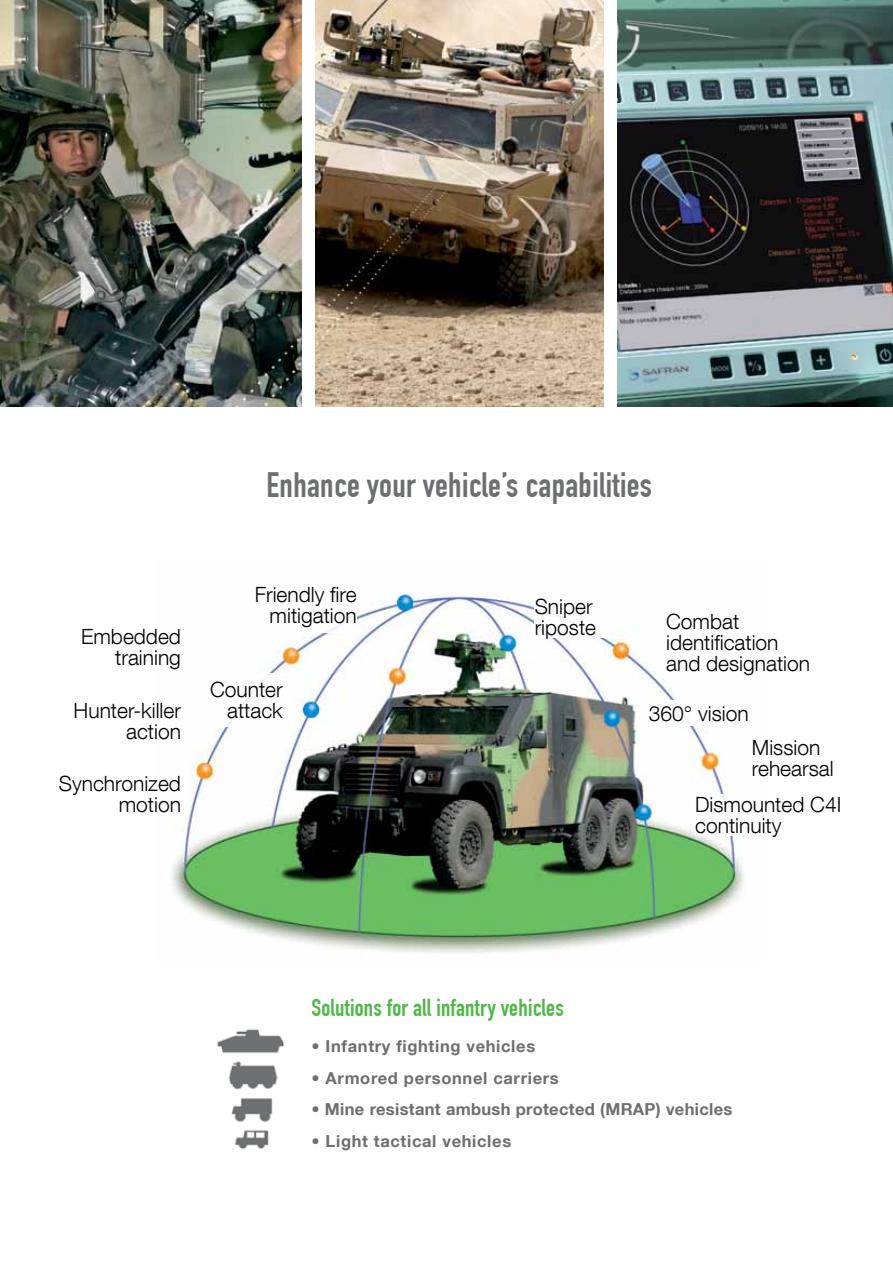
<style>
.page{position:relative;width:893px;height:1263px;background:#fff}
.page>*{position:absolute;margin:0;border:0;box-sizing:border-box;transform-origin:0 0}
.t1{font:34.5px "DIN Engschrift LT";letter-spacing:.01em;color:#6d6e71}
.t2{font:24px "DIN Engschrift LT";color:#50b848}
.t3{font:300 21px/21px "Helvetica Neue LT Com";color:#000;text-align:right}
.t4{font:700 16.5px "Helvetica Neue LT Com";letter-spacing:.04em;color:#6d6e71}
.t5{font:700 16.5px "Helvetica Neue LT Com";letter-spacing:.02em;color:#6d6e71}
.s1{font-weight:300}
</style>
<div class="page">
<img style="left:0;top:0;width:893px;height:407px">
<div style="left:302px;top:0;width:13px;height:455px;background:#fff"></div>
<div style="left:604px;top:0;width:13px;height:455px;background:#fff"></div>
<img style="left:217px;top:1029px;width:67px;height:61px">
<img style="left:231px;top:1098px;width:42px;height:24px">
<img style="left:235px;top:1130px;width:34px;height:20px">
<img style="left:172px;top:593px;width:571px;height:360px">
<div style="left:535px;top:595px;width:75px;height:43px;background:#fff"></div>
<div style="left:196px;top:673px;width:87px;height:54px;background:#fff"></div>
<div style="left:649px;top:700px;width:133px;height:26px;background:#fff"></div>
<div style="left:695px;top:794px;width:198px;height:42px;background:#fff"></div>
<div style="left:181px;top:578px;width:176px;height:54px;background:#fff"></div>
<div style="left:48px;top:620px;width:133px;height:53px;background:#fff"></div>
<div style="left:57px;top:694px;width:124px;height:53px;background:#fff"></div>
<div style="left:666px;top:609px;width:165px;height:67px;background:#fff"></div>
<h1 class="t1" style="left:266px;top:464px;width:387px">Enhance your vehicle’s capabilities</h1>
<p class="t3" style="left:81px;top:625px;width:101px">Embedded training</p>
<p class="t3" style="left:74px;top:699px;width:109px">Hunter-killer action</p>
<p class="t3" style="left:59px;top:773px;width:124px">Synchronized motion</p>
<p class="t3" style="left:255px;top:584px;width:103px">Friendly fire mitigation</p>
<p class="t3" style="left:210px;top:679px;width:74px">Counter attack</p>
<p class="t3" style="left:535px;top:595px;width:63px;text-align:left">Sniper riposte</p>
<p class="t3" style="left:666px;top:611px;width:145px;text-align:left">Combat identification and designation</p>
<p class="t3" style="left:649px;top:702px;width:101px">360° vision</p>
<p class="t3" style="left:752px;top:737px;width:83px;text-align:left">Mission rehearsal</p>
<p class="t3" style="left:695px;top:793px;width:148px;text-align:left">Dismounted C4I continuity</p>
<p class="t2" style="left:311px;top:994px;width:254px">Solutions for all infantry vehicles</p>
<p class="t4" style="left:311px;top:1036px;width:225px"><span class="s1">•</span> Infantry fighting vehicles</p>
<p class="t4" style="left:311px;top:1067px;width:249px"><span class="s1">•</span> Armored personnel carriers</p>
<p class="t5" style="left:311px;top:1099px;width:422px"><span class="s1">•</span> Mine resistant ambush protected (MRAP) vehicles</p>
<p class="t4" style="left:311px;top:1130px;width:201px"><span class="s1">•</span> Light tactical vehicles</p>
</div>
